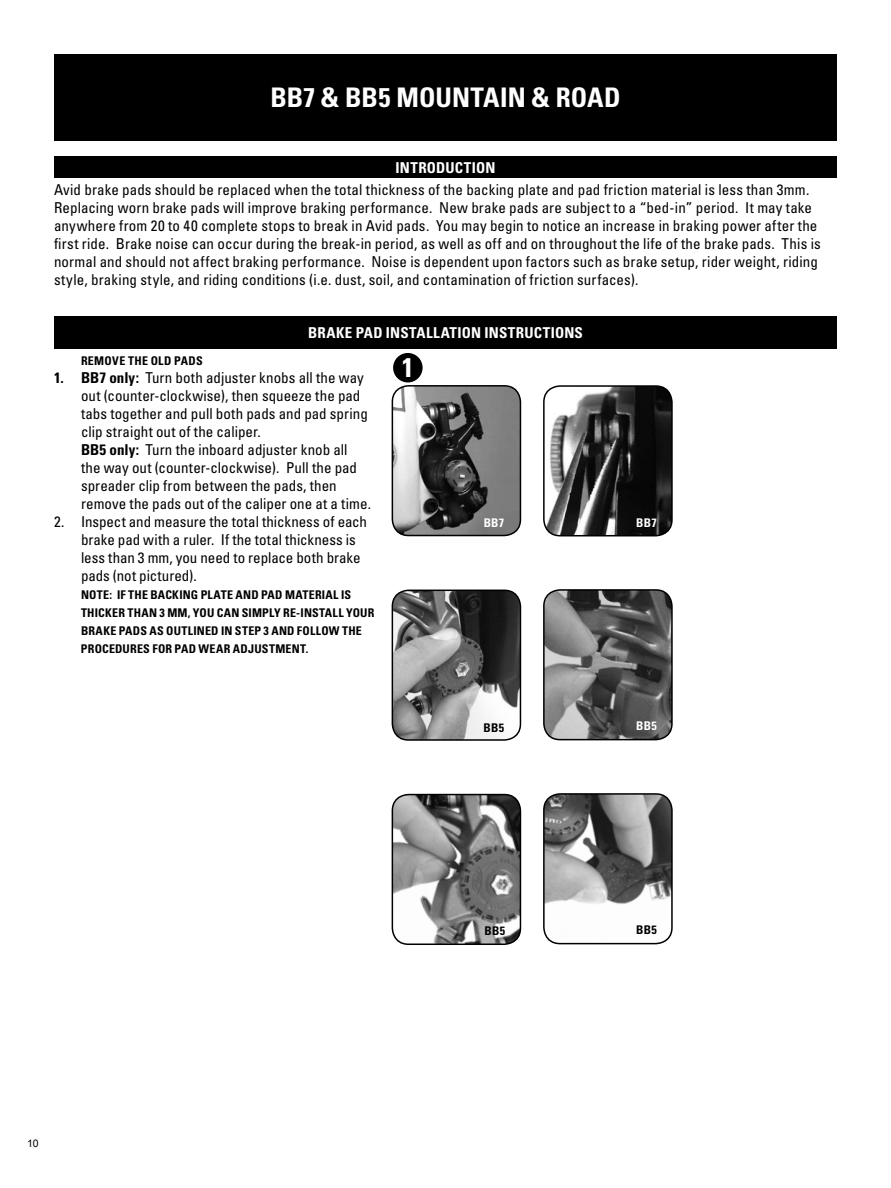
<style>
.page{position:relative;width:891px;height:1188px;background:#fff}
.page>*{position:absolute;margin:0;border:0;box-sizing:border-box;transform-origin:0 0}
.t1{font:700 condensed 27px "Univers LT Std";letter-spacing:.005em;color:#fff}
.t2{font:condensed 15px/18px "Univers LT Std";letter-spacing:.005em;color:#000}
.t3{font:700 condensed 15px "Univers LT Std";letter-spacing:.01em;color:#fff}
.t4{font:700 condensed 12px/18px "Univers LT Std";letter-spacing:.02em;color:#000}
.t5{font:700 condensed 12px "Univers LT Std";color:#fff}
.t6{font:10.5px "Arial";color:#000}
.s1{font-weight:700}
</style>
<div class="page">
<img style="left:545px;top:387px;width:127px;height:149px">
<div style="left:543px;top:385px;width:130px;height:151px;border:2px solid #000;border-radius:16px"></div>
<div style="left:54px;top:54px;width:783px;height:86px;background:#000"></div>
<div style="left:54px;top:157px;width:783px;height:21px;background:#000"></div>
<div style="left:54px;top:316px;width:783px;height:33px;background:#000"></div>
<div style="left:393px;top:353px;width:30px;height:29px;background:#000;border-radius:50%"></div>
<img style="left:392px;top:386px;width:128px;height:150px">
<div style="left:392px;top:385px;width:129px;height:151px;border:2px solid #000;border-radius:16px"></div>
<img style="left:545px;top:591px;width:127px;height:149px">
<div style="left:543px;top:589px;width:130px;height:151px;border:2px solid #000;border-radius:16px"></div>
<img style="left:392px;top:795px;width:128px;height:149px">
<div style="left:392px;top:794px;width:129px;height:151px;border:2px solid #000;border-radius:16px"></div>
<img style="left:392px;top:590px;width:128px;height:150px">
<div style="left:392px;top:590px;width:129px;height:151px;border:2px solid #000;border-radius:16px"></div>
<img style="left:545px;top:795px;width:127px;height:149px">
<div style="left:543px;top:793px;width:130px;height:151px;border:2px solid #000;border-radius:16px"></div>
<h1 class="t1" style="left:270px;top:81px;width:352px">BB7 &amp; BB5 MOUNTAIN &amp; ROAD</h1>
<p class="t3" style="left:396px;top:158px;width:101px">INTRODUCTION</p>
<p class="t2" style="left:54px;top:181px;width:768px">Avid brake pads should be replaced when the total thickness of the backing plate and pad friction material is less than 3mm.<br>Replacing worn brake pads will improve braking performance. New brake pads are subject to a “bed-in” period. It may take anywhere from 20 to 40 complete stops to break in Avid pads. You may begin to notice an increase in braking power after the first ride. Brake noise can occur during the break-in period, as well as off and on throughout the life of the brake pads. This is normal and should not affect braking performance. Noise is dependent upon factors such as brake setup, rider weight, riding style, braking style, and riding conditions (i.e. dust, soil, and contamination of friction surfaces).</p>
<p class="t3" style="left:308px;top:323px;width:118px">BRAKE PAD INSTALLA</p>
<p class="t3" style="left:450px;top:323px;width:135px">TION INSTRUCTIONS</p>
<p class="t4" style="left:81px;top:351px;width:123px">REMOVE THE OLD PADS</p>
<p class="t2" style="left:81px;top:368px;width:292px;text-indent:-27px"><span class="s1">1. BB7 ONLY:</span> Turn both adjuster knobs all the way out (counter-clockwise), then squeeze the pad tabs together and pull both pads and pad spring clip straight out of the caliper.<br><span class="s1">BB5 ONLY:</span> Turn the inboard adjuster knob all<br>the way out (counter-clockwise). Pull the pad spreader clip from between the pads, then remove the pads out of the caliper one at a time.</p>
<p class="t2" style="left:81px;top:512px;width:288px;text-indent:-27px">2. Inspect and measure the total thickness of each brake pad with a ruler. If the total thickness is less than 3 mm, you need to replace both brake pads (not pictured).</p>
<p class="t4" style="left:81px;top:585px;width:295px">NOTE: IF THE BACKING PLATE AND PAD MATERIAL IS THICKER THAN 3 MM, YOU CAN SIMPLY RE-INSTALL YOUR BRAKE PADS AS OUTLINED IN STEP 3 AND FOLLOW THE PROCEDURES FOR PAD WEAR ADJUSTMENT.</p>
<h1 class="t1" style="left:402px;top:351px;width:13px">1</h1>
<p class="t5" style="left:484px;top:515px;width:22px">BB 7</p>
<p class="t5" style="left:636px;top:515px;width:22px">BB 7</p>
<p class="t4" style="left:484px;top:718px;width:22px">BB 5</p>
<p class="t5" style="left:636px;top:719px;width:22px">BB 5</p>
<p class="t4" style="left:485px;top:922px;width:22px">BB 5</p>
<p class="t4" style="left:636px;top:921px;width:22px">BB 5</p>
<p class="t6" style="left:27px;top:1136px;width:13px">10</p>
</div>
